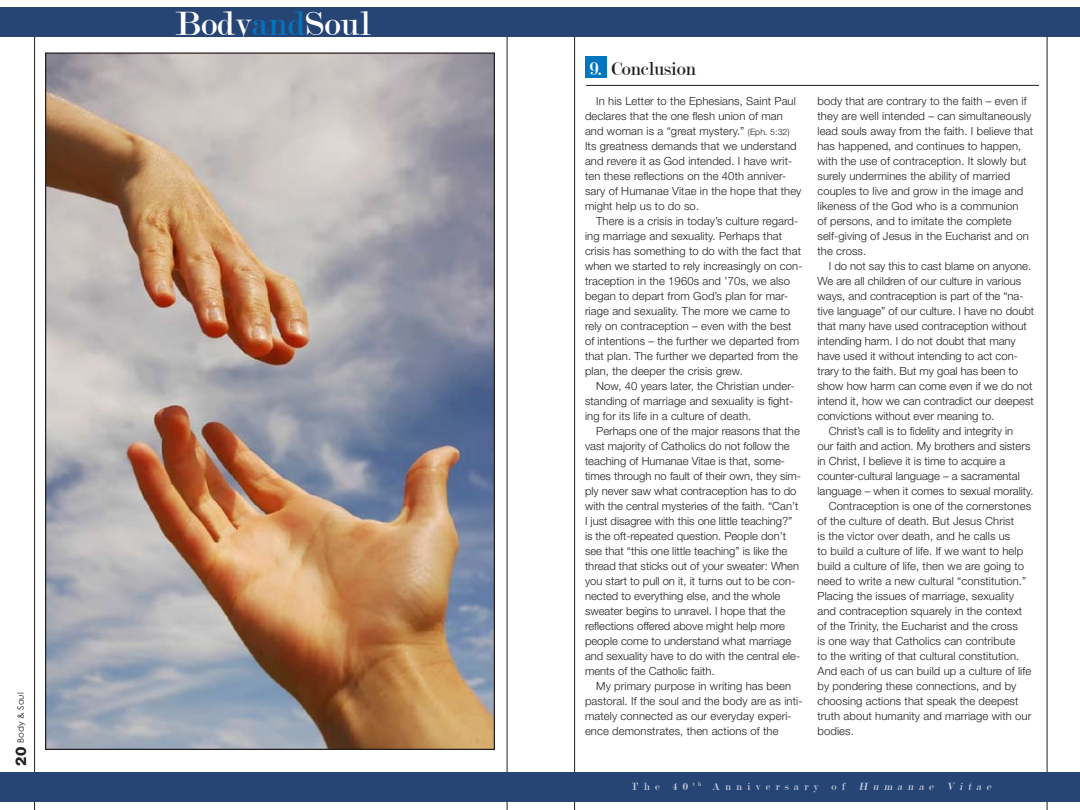
<style>
.page{position:relative;width:1080px;height:810px;background:#fff}
.page>*{position:absolute;margin:0;border:0;box-sizing:border-box;transform-origin:0 0}
.t1{font:36.25px "Modern";color:#fff}
.t2{font:20px "Modern";letter-spacing:-.02em;color:#231f20}
.t3{font:300 11.25px/15px "Helvetica Neue";letter-spacing:.01em;color:#231f20}
.t4{font:11.25px "Modern";letter-spacing:.45em;color:#fff}
.t5{font:8.75px "Century Gothic";color:#231f20}
.s1{color:#0076bf}
.s2{font-family:"AG Old Face";font-weight:700;font-size:15px}
.s3{color:#fff}
.s4{font-size:8.75px}
.s5{font-style:italic}
</style>
<div class="page">
<hr style="left:507px;top:26px;width:1px;height:784px;background:#231f20">
<hr style="left:34px;top:30px;width:1px;height:780px;background:#231f20">
<div style="left:0;top:773px;width:540px;height:29px;background:#264575"></div>
<div style="left:0;top:8px;width:540px;height:29px;background:#264575"></div>
<hr style="left:1047px;top:30px;width:1px;height:780px;background:#231f20">
<hr style="left:574px;top:26px;width:1px;height:784px;background:#231f20">
<div style="left:540px;top:773px;width:540px;height:29px;background:#264575"></div>
<div style="left:540px;top:8px;width:540px;height:29px;background:#264575"></div>
<div style="left:585px;top:56px;width:21px;height:22px;background:#0076bf"></div>
<img style="left:47px;top:54px;width:446px;height:694px">
<hr style="left:586px;top:85px;width:453px;height:1px;background:#231f20">
<h1 class="t1" style="left:175px;top:6px;width:197px">Body<span class="s1">and</span>Soul</h1>
<p class="t5" style="left:15px;top:766px;width:75px;rotate:-90deg"><span class="s2">20</span> Body &amp; Soul</p>
<h2 class="t2" style="left:590px;top:59px;width:108px"><span class="s3">9.</span> Conclusion</h2>
<p class="t3" style="left:585px;top:93px;width:218px;text-indent:11px">In his Letter to the Ephesians, Saint Paul declares that the one flesh union of man and woman is a “great mystery.” <span class="s4">(Eph. 5:32)<br></span>Its greatness demands that we understand and revere it as God intended. I have writ&shy;ten these reflections on the 40th anniver&shy;sary of Humanae Vitae in the hope that they might help us to do so.</p>
<p class="t3" style="left:585px;top:213px;width:219px;text-indent:11px">There is a crisis in today’s culture regard&shy;ing marriage and sexuality. Perhaps that crisis has something to do with the fact that when we started to rely increasingly on con&shy;traception in the 1960s and ’70s, we also began to depart from God’s plan for mar&shy;riage and sexuality. The more we came to rely on contraception – even with the best of intentions – the further we departed from that plan. The further we departed from the plan, the deeper the crisis grew.</p>
<p class="t3" style="left:585px;top:378px;width:211px;text-align:justify;text-indent:11px">Now, 40 years later, the Christian under&shy;standing of marriage and sexuality is fight&shy;ing for its life in a culture of death.</p>
<p class="t3" style="left:585px;top:423px;width:218px;text-indent:11px">Perhaps one of the major reasons that the vast majority of Catholics do not follow the teaching of Humanae Vitae is that, some&shy;times through no fault of their own, they sim&shy;ply never saw what contraception has to do with the central mysteries of the faith. “Can’t I just disagree with this one little teaching?” is the oft-repeated question. People don’t see that “this one little teaching” is like the thread that sticks out of your sweater: When you start to pull on it, it turns out to be con&shy;nected to everything else, and the whole sweater begins to unravel. I hope that the reflections offered above might help more people come to understand what marriage and sexuality have to do with the central ele&shy;ments of the Catholic faith.</p>
<p class="t3" style="left:585px;top:678px;width:219px;text-indent:11px">My primary purpose in writing has been pastoral. If the soul and the body are as inti&shy;mately connected as our everyday experi&shy;ence demonstrates, then actions of the</p>
<p class="t3" style="left:818px;top:93px;width:217px">body that are contrary to the faith – even if they are well intended – can simultaneously lead souls away from the faith. I believe that has happened, and continues to happen, with the use of contraception. It slowly but surely undermines the ability of married couples to live and grow in the image and likeness of the God who is a communion<br>of persons, and to imitate the complete self-giving of Jesus in the Eucharist and on the cross.</p>
<p class="t3" style="left:829px;top:258px;width:204px">I do not say this to cast blame on anyone.</p>
<p class="t3" style="left:818px;top:273px;width:205px">We are all children of our culture in various</p>
<p class="t3" style="left:818px;top:288px;width:208px">ways, and contraception is part of the “na-</p>
<p class="t3" style="left:818px;top:303px;width:218px">tive language” of our culture. I have no doubt</p>
<p class="t3" style="left:818px;top:318px;width:211px">that many have used contraception without</p>
<p class="t3" style="left:818px;top:333px;width:200px">intending harm. I do not doubt that many</p>
<p class="t3" style="left:818px;top:348px;width:202px">have used it without intending to act con-</p>
<p class="t3" style="left:818px;top:363px;width:202px">trary to the faith. But my goal has been to</p>
<p class="t3" style="left:818px;top:378px;width:217px">show how harm can come even if we do not</p>
<p class="t3" style="left:818px;top:393px;width:218px">intend it, how we can contradict our deepest</p>
<p class="t3" style="left:818px;top:408px;width:178px">convictions without ever meaning to.</p>
<p class="t3" style="left:829px;top:423px;width:186px">Christ’s call is to fidelity and integrity in</p>
<p class="t3" style="left:818px;top:438px;width:214px">our faith and action. My brothers and sisters</p>
<p class="t3" style="left:818px;top:453px;width:189px">in Christ, I believe it is time to acquire a</p>
<p class="t3" style="left:818px;top:468px;width:204px">counter-cultural language – a sacramental</p>
<p class="t3" style="left:818px;top:483px;width:218px">language – when it comes to sexual morality.</p>
<p class="t3" style="left:829px;top:498px;width:204px">Contraception is one of the cornerstones</p>
<p class="t3" style="left:818px;top:513px;width:198px">of the culture of death. But Jesus Christ</p>
<p class="t3" style="left:818px;top:528px;width:194px">is the victor over death, and he calls us</p>
<p class="t3" style="left:818px;top:543px;width:207px">to build a culture of life. If we want to help</p>
<p class="t3" style="left:818px;top:558px;width:208px">build a culture of life, then we are going to</p>
<p class="t3" style="left:818px;top:573px;width:210px">need to write a new cultural “constitution.”</p>
<p class="t3" style="left:818px;top:588px;width:198px">Placing the issues of marriage, sexuality</p>
<p class="t3" style="left:818px;top:603px;width:206px">and contraception squarely in the context</p>
<p class="t3" style="left:818px;top:618px;width:202px">of the Trinity, the Eucharist and the cross</p>
<p class="t3" style="left:818px;top:633px;width:199px">is one way that Catholics can contribute</p>
<p class="t3" style="left:818px;top:648px;width:203px">to the writing of that cultural constitution.</p>
<p class="t3" style="left:818px;top:663px;width:215px">And each of us can build up a culture of life</p>
<p class="t3" style="left:818px;top:678px;width:201px">by pondering these connections, and by</p>
<p class="t3" style="left:818px;top:693px;width:202px">choosing actions that speak the deepest</p>
<p class="t3" style="left:818px;top:708px;width:215px">truth about humanity and marriage with our</p>
<p class="t3" style="left:818px;top:723px;width:38px">bodies.</p>
<p class="t4" style="left:632px;top:781px;width:363px">The 40 <sup>th</sup> Anniversary of <span class="s5">Humanae Vitae</span></p>
</div>
